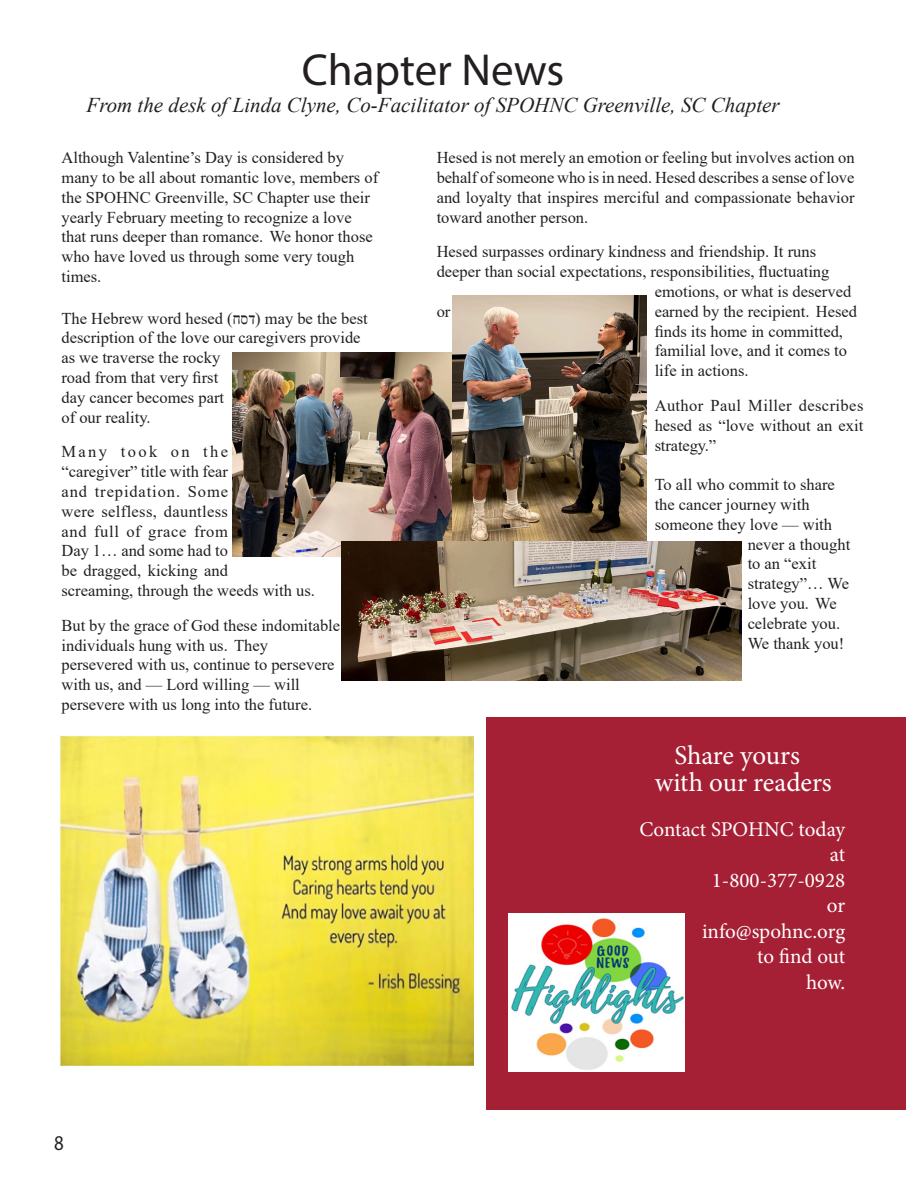
<style>
.page{position:relative;width:918px;height:1188px;background:#fff}
.page>*{position:absolute;margin:0;border:0;box-sizing:border-box;transform-origin:0 0}
.t1{font:45px "Myriad Pro";color:#231f20}
.t2{font:27px/27px "Minion Pro";letter-spacing:-.005em;color:#fff;text-align:center}
.t3{font:italic 21px "Times New Roman";color:#231f20}
.t4{font:21px/25.5px "Minion Pro";letter-spacing:-.005em;color:#fff;text-align:right}
.t5{font:21px "Myriad Pro";color:#231f20;scale:.9 1}
.t6{font:16.5px/19.8px "Times New Roman";color:#231f20}
</style>
<div class="page">
<div style="left:486px;top:717px;width:420px;height:392px;background:#a62035"></div>
<img style="left:60px;top:736px;width:413px;height:330px">
<img style="left:508px;top:913px;width:177px;height:159px">
<img style="left:232px;top:353px;width:220px;height:203px">
<img style="left:452px;top:296px;width:194px;height:246px">
<img style="left:341px;top:542px;width:401px;height:138px">
<p class="t1" style="left:302px;top:42px;width:264px">Chapter News</p>
<p class="t3" style="left:87px;top:90px;width:695px">From the desk of Linda Clyne, Co-Facilitator of SPOHNC Greenville, SC Chapter</p>
<p class="t6" style="left:62px;top:147px;width:318px">Although Valentine’s Day is considered by many to be all about romantic love, members of the SPOHNC Greenville, SC Chapter use their yearly February meeting to recognize a love that runs deeper than romance. We honor those who have loved us through some very tough times.</p>
<p class="t6" style="left:62px;top:308px;width:308px">The Hebrew word hesed ( דסח ( may be the best description of the love our caregivers provide as we traverse the rocky<br>road from that very first<br>day cancer becomes part<br>of our reality.</p>
<p class="t6" style="left:62px;top:441px;width:255px">Many took on the<br>“caregiver” title with fear<br>and trepidation. Some<br>were selfless, dauntless<br>and full of grace from<br>Day 1… and some had to<br>be dragged, kicking and<br>screaming, through the weeds with us.</p>
<p class="t6" style="left:62px;top:615px;width:280px">But by the grace of God these indomitable individuals hung with us. They persevered with us, continue to persevere with us, and — Lord willing — will persevere with us long into the future.</p>
<p class="t6" style="left:437px;top:147px;width:419px;text-align:justify">Hesed is not merely an emotion or feeling but involves action on behalf of someone who is in need. Hesed describes a sense of love and loyalty that inspires merciful and compassionate behavior toward another person.</p>
<p class="t6" style="left:437px;top:241px;width:381px">Hesed surpasses ordinary kindness and friendship. It runs</p>
<p class="t6" style="left:437px;top:261px;width:394px">deeper than social expectations, responsibilities, fluctuating</p>
<p class="t6" style="left:655px;top:281px;width:198px">emotions, or what is deserved</p>
<p class="t6" style="left:437px;top:301px;width:15px">or</p>
<p class="t6" style="left:655px;top:301px;width:204px">earned by the recipient. Hesed finds its home in committed, familial love, and it comes to life in actions.</p>
<p class="t6" style="left:655px;top:395px;width:210px;text-align:justify">Author Paul Miller describes hesed as “love without an exit strategy.”</p>
<p class="t6" style="left:655px;top:474px;width:182px">To all who commit to share</p>
<p class="t6" style="left:655px;top:494px;width:156px">the cancer journey with</p>
<p class="t6" style="left:655px;top:514px;width:179px">someone they love — with</p>
<p class="t6" style="left:748px;top:534px;width:104px">never a thought</p>
<p class="t6" style="left:748px;top:553px;width:70px">to an “exit</p>
<p class="t6" style="left:748px;top:573px;width:103px">strategy”… We</p>
<p class="t6" style="left:748px;top:593px;width:91px">love you. We</p>
<p class="t6" style="left:748px;top:613px;width:94px">celebrate you.</p>
<p class="t6" style="left:748px;top:633px;width:98px">We thank you!</p>
<p class="t5" style="left:54px;top:1130px;width:12px">8</p>
<p class="t2" style="left:655px;top:742px;width:179px">Share yours with our readers</p>
<p class="t4" style="left:639px;top:816px;width:207px">Contact SPOHNC today at<br>1-800-377-0928<br>or<br>info@spohnc.org<br>to find out<br>how.</p>
</div>
